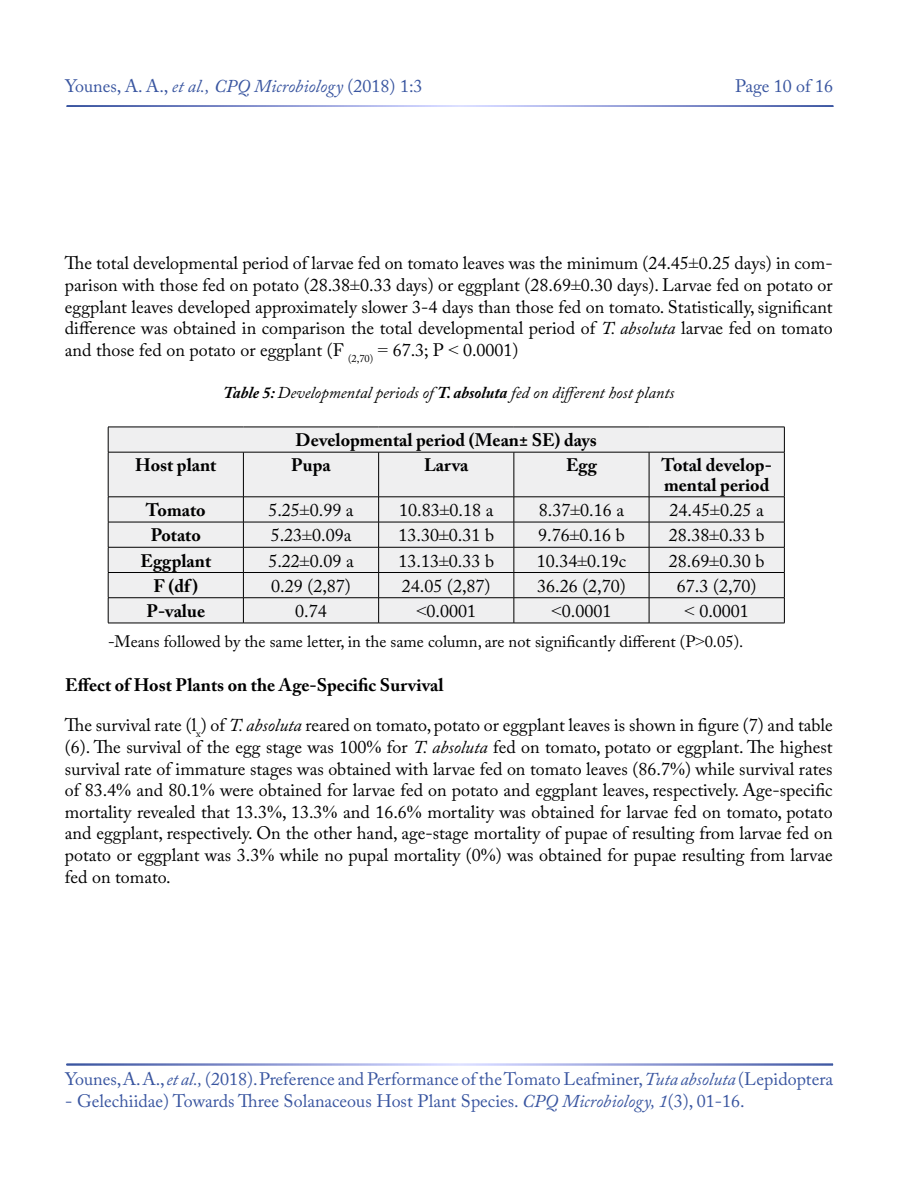
<style>
.page{position:relative;width:900px;height:1200px;background:#fff}
.page>*{position:absolute;margin:0;border:0;box-sizing:border-box;transform-origin:0 0}
.t1{font:18px/21.6px "Adobe Caslon Pro";color:#000;text-align:justify}
.t2{font:18px "Adobe Caslon Pro";color:#3955a0}
.t3{font:700 18px/19.4px "Adobe Caslon Pro";color:#000}
.t4{font:16.5px "Adobe Caslon Pro";color:#000}
.t5{font:italic 16.5px "Adobe Caslon Pro";color:#000}
.s1{font-style:italic}
.s2{font-family:"Times New Roman"}
.s3{font-weight:700}
</style>
<div class="page">
<div style="left:109px;top:428px;width:675px;height:195px;background:#efeff0"></div>
<hr style="left:108px;top:427px;width:135px;height:1px;background:#000">
<svg style="left:108px;top:427px;width:1px;height:25px"></svg>
<hr style="left:243px;top:427px;width:136px;height:1px;background:#000">
<hr style="left:379px;top:427px;width:135px;height:1px;background:#000">
<hr style="left:514px;top:427px;width:135px;height:1px;background:#000">
<hr style="left:649px;top:427px;width:136px;height:1px;background:#000">
<svg style="left:784px;top:427px;width:1px;height:25px"></svg>
<hr style="left:108px;top:452px;width:135px;height:1px;background:#000">
<hr style="left:108px;top:452px;width:1px;height:45px;background:#000">
<hr style="left:243px;top:452px;width:136px;height:1px;background:#000">
<hr style="left:243px;top:452px;width:1px;height:45px;background:#000">
<hr style="left:379px;top:452px;width:135px;height:1px;background:#000">
<hr style="left:378px;top:452px;width:1px;height:45px;background:#000">
<hr style="left:514px;top:452px;width:135px;height:1px;background:#000">
<hr style="left:514px;top:452px;width:1px;height:45px;background:#000">
<hr style="left:649px;top:452px;width:136px;height:1px;background:#000">
<hr style="left:649px;top:452px;width:1px;height:45px;background:#000">
<hr style="left:784px;top:452px;width:1px;height:45px;background:#000">
<hr style="left:108px;top:497px;width:135px;height:1px;background:#000">
<hr style="left:243px;top:497px;width:136px;height:1px;background:#000">
<hr style="left:379px;top:497px;width:135px;height:1px;background:#000">
<hr style="left:514px;top:497px;width:135px;height:1px;background:#000">
<hr style="left:649px;top:497px;width:136px;height:1px;background:#000">
<hr style="left:108px;top:522px;width:135px;height:1px;background:#000">
<hr style="left:243px;top:522px;width:136px;height:1px;background:#000">
<hr style="left:379px;top:522px;width:135px;height:1px;background:#000">
<hr style="left:514px;top:522px;width:135px;height:1px;background:#000">
<hr style="left:649px;top:522px;width:136px;height:1px;background:#000">
<hr style="left:108px;top:547px;width:135px;height:1px;background:#000">
<hr style="left:243px;top:547px;width:136px;height:1px;background:#000">
<hr style="left:379px;top:547px;width:135px;height:1px;background:#000">
<hr style="left:514px;top:547px;width:135px;height:1px;background:#000">
<hr style="left:649px;top:547px;width:136px;height:1px;background:#000">
<hr style="left:108px;top:572px;width:135px;height:1px;background:#000">
<hr style="left:243px;top:572px;width:136px;height:1px;background:#000">
<hr style="left:379px;top:572px;width:135px;height:1px;background:#000">
<hr style="left:514px;top:572px;width:135px;height:1px;background:#000">
<hr style="left:649px;top:572px;width:136px;height:1px;background:#000">
<hr style="left:108px;top:597px;width:135px;height:1px;background:#000">
<svg style="left:108px;top:497px;width:1px;height:126px"></svg>
<hr style="left:243px;top:597px;width:136px;height:1px;background:#000">
<svg style="left:243px;top:497px;width:1px;height:126px"></svg>
<hr style="left:379px;top:597px;width:135px;height:1px;background:#000">
<svg style="left:378px;top:497px;width:1px;height:126px"></svg>
<hr style="left:514px;top:597px;width:135px;height:1px;background:#000">
<svg style="left:514px;top:497px;width:1px;height:126px"></svg>
<hr style="left:649px;top:597px;width:136px;height:1px;background:#000">
<svg style="left:649px;top:497px;width:1px;height:126px"></svg>
<svg style="left:784px;top:497px;width:1px;height:126px"></svg>
<hr style="left:108px;top:623px;width:135px;height:1px;background:#000">
<hr style="left:243px;top:623px;width:136px;height:1px;background:#000">
<hr style="left:379px;top:623px;width:135px;height:1px;background:#000">
<hr style="left:514px;top:623px;width:135px;height:1px;background:#000">
<hr style="left:649px;top:623px;width:136px;height:1px;background:#000">
<p class="t2" style="left:65px;top:75px;width:359px">Younes, A. A., <span class="s1">et al., CPQ Microbiology</span> (2018) 1:3</p>
<p class="t2" style="left:735px;top:75px;width:100px">Page 10 of 16</p>
<p class="t1" style="left:65px;top:252px;width:769px">The total developmental period of larvae fed on tomato leaves was the minimum (24.45<span class="s2">±</span>0.25 days) in com&shy;parison with those fed on potato (28.38<span class="s2">±</span>0.33 days) or eggplant (28.69<span class="s2">±</span>0.30 days). Larvae fed on potato or eggplant leaves developed approximately slower 3-4 days than those fed on tomato. Statistically, significant difference was obtained in comparison the total developmental period of <span class="s1">T. absoluta</span> larvae fed on tomato and those fed on potato or eggplant (F <sub>(2,70)</sub> <span class="s2">=</span> 67.3; P <span class="s2">&lt;</span> 0.0001)</p>
<p class="t5" style="left:223px;top:382px;width:453px"><span class="s3">Table 5:</span> Developmental periods of <span class="s3">T. absoluta</span> fed on different host plants</p>
<p class="t3" style="left:296px;top:430px;width:303px">Developmental period (Mean± SE) days</p>
<p class="t3" style="left:135px;top:456px;width:83px">Host plant</p>
<p class="t3" style="left:291px;top:456px;width:41px">Pupa</p>
<p class="t3" style="left:424px;top:456px;width:46px">Larva</p>
<p class="t3" style="left:566px;top:456px;width:32px">Egg</p>
<p class="t3" style="left:662px;top:456px;width:112px">Total develop&shy;mental period</p>
<p class="t3" style="left:146px;top:500px;width:61px">Tomato</p>
<p class="t1" style="left:268px;top:499px;width:87px">5.25<span class="s2">±</span>0.99 a</p>
<p class="t1" style="left:399px;top:499px;width:96px">10.83<span class="s2">±</span>0.18 a</p>
<p class="t1" style="left:539px;top:499px;width:87px">8.37<span class="s2">±</span>0.16 a</p>
<p class="t1" style="left:670px;top:499px;width:96px">24.45<span class="s2">±</span>0.25 a</p>
<p class="t3" style="left:151px;top:525px;width:52px">Potato</p>
<p class="t1" style="left:271px;top:524px;width:82px">5.23<span class="s2">±</span>0.09a</p>
<p class="t1" style="left:398px;top:524px;width:97px">13.30<span class="s2">±</span>0.31 b</p>
<p class="t1" style="left:538px;top:524px;width:88px">9.76<span class="s2">±</span>0.16 b</p>
<p class="t1" style="left:669px;top:524px;width:97px">28.38<span class="s2">±</span>0.33 b</p>
<p class="t3" style="left:141px;top:551px;width:72px">Eggplant</p>
<p class="t1" style="left:268px;top:550px;width:87px">5.22<span class="s2">±</span>0.09 a</p>
<p class="t1" style="left:398px;top:550px;width:97px">13.13<span class="s2">±</span>0.33 b</p>
<p class="t1" style="left:537px;top:550px;width:91px">10.34<span class="s2">±</span>0.19c</p>
<p class="t1" style="left:669px;top:550px;width:97px">28.69<span class="s2">±</span>0.30 b</p>
<p class="t3" style="left:154px;top:576px;width:46px">F (df )</p>
<p class="t1" style="left:271px;top:575px;width:81px">0.29 (2,87)</p>
<p class="t1" style="left:402px;top:575px;width:90px">24.05 (2,87)</p>
<p class="t1" style="left:537px;top:575px;width:90px">36.26 (2,70)</p>
<p class="t1" style="left:677px;top:575px;width:81px">67.3 (2,70)</p>
<p class="t3" style="left:147px;top:601px;width:60px">P-value</p>
<p class="t1" style="left:295px;top:600px;width:33px">0.74</p>
<p class="t1" style="left:416px;top:600px;width:61px"><span class="s2">&lt;</span>0.0001</p>
<p class="t1" style="left:552px;top:600px;width:61px"><span class="s2">&lt;</span>0.0001</p>
<p class="t1" style="left:685px;top:600px;width:66px"><span class="s2">&lt;</span> 0.0001</p>
<p class="t4" style="left:108px;top:632px;width:637px">-Means followed by the same letter, in the same column, are not significantly different (P<span class="s2">&gt;</span>0.05).</p>
<p class="t3" style="left:65px;top:675px;width:380px">Effect of Host Plants on the Age-Specific Survival</p>
<p class="t1" style="left:65px;top:714px;width:769px">The survival rate (l<sub>x</sub>) of <span class="s1">T. absoluta</span> reared on tomato, potato or eggplant leaves is shown in figure (7) and table (6). The survival of the egg stage was 100<span class="s2">%</span> for <span class="s1">T. absoluta</span> fed on tomato, potato or eggplant. The highest survival rate of immature stages was obtained with larvae fed on tomato leaves (86.7<span class="s2">%</span>) while survival rates of 83.4<span class="s2">%</span> and 80.1<span class="s2">%</span> were obtained for larvae fed on potato and eggplant leaves, respectively. Age-specific mortality revealed that 13.3<span class="s2">%</span>, 13.3<span class="s2">%</span> and 16.6<span class="s2">%</span> mortality was obtained for larvae fed on tomato, potato and eggplant, respectively. On the other hand, age-stage mortality of pupae of resulting from larvae fed on potato or eggplant was 3.3<span class="s2">%</span> while no pupal mortality (0<span class="s2">%</span>) was obtained for pupae resulting from larvae fed on tomato.</p>
<p class="t2" style="left:65px;top:1069px;width:769px">Younes, A. A., <span class="s1">et al.,</span> (2018). Preference and Performance of the Tomato Leafminer, <span class="s1">Tuta absoluta</span> (Lepidoptera</p>
<p class="t2" style="left:65px;top:1090px;width:681px">- Gelechiidae) Towards Three Solanaceous Host Plant Species. <span class="s1">CPQ Microbiology, 1</span>(3), 01-16.</p>
</div>
